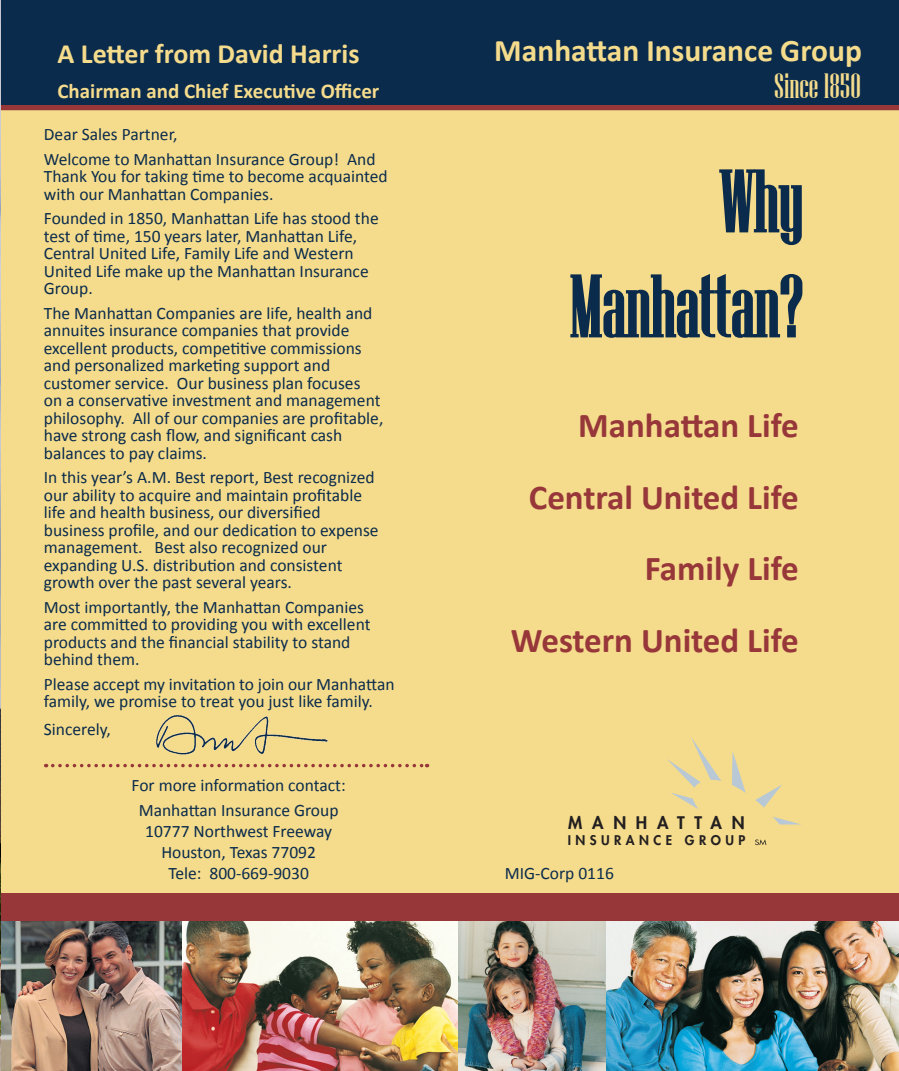
<style>
.page{position:relative;width:899px;height:1071px;background:#fff}
.page>*{position:absolute;margin:0;border:0;box-sizing:border-box;transform-origin:0 0}
.t1{font:87.5px "Niagara Solid";color:#0b2b4c}
.t2{font:700 35px "Calibri";color:#97373a}
.t3{font:35px "Niagara Solid";color:#f5dc8c}
.t4{font:700 31.5px "Calibri";color:#f5dc8c}
.t5{font:700 28px "Calibri";color:#f5dc8c}
.t6{font:700 21px "Calibri";color:#f5dc8c}
.t7{font:17.5px/17.5px "Calibri";color:#0b2b4c}
.t8{font:800 16.97px "Futura";letter-spacing:.58em;color:#231f20}
.t9{font:800 12.95px "Futura";letter-spacing:.345em;color:#231f20}
</style>
<div class="page">
<div style="left:0;top:98px;width:899px;height:973px;background:#f5dc8c"></div>
<div style="left:0;top:893px;width:899px;height:28px;background:#97373a"></div>
<div style="left:1px;top:0;width:898px;height:110px;background:#0b2b4c"></div>
<svg style="left:53px;top:764px;width:375px;height:3px"></svg>
<svg style="left:755px;top:839px;width:11px;height:6px"></svg>
<svg style="left:667px;top:737px;width:54px;height:73px"></svg>
<svg style="left:732px;top:751px;width:14px;height:42px"></svg>
<svg style="left:755px;top:785px;width:27px;height:23px"></svg>
<svg style="left:773px;top:817px;width:28px;height:8px"></svg>
<img style="left:1px;top:921px;width:898px;height:150px">
<svg style="left:719px;top:169px;width:83px;height:77px"></svg>
<svg style="left:570px;top:274px;width:233px;height:64px"></svg>
<img style="left:156px;top:715px;width:172px;height:40px">
<img style="left:0;top:0;width:1px;height:1071px">
<p class="t5" style="left:58px;top:36px;width:304px">A Letter from David Harris</p>
<p class="t6" style="left:58px;top:77px;width:323px">Chairman and Chief Executive Officer</p>
<p class="t7" style="left:44px;top:126px;width:135px">Dear Sales Partner,</p>
<p class="t7" style="left:44px;top:150px;width:345px">Welcome to Manhattan Insurance Group! And<br>Thank You for taking time to become acquainted with our Manhattan Companies.</p>
<p class="t7" style="left:44px;top:210px;width:336px">Founded in 1850, Manhattan Life has stood the test of time, 150 years later, Manhattan Life, Central United Life, Family Life and Western United Life make up the Manhattan Insurance Group.</p>
<p class="t7" style="left:44px;top:304px;width:341px">The Manhattan Companies are life, health and annuites insurance companies that provide excellent products, competitive commissions and personalized marketing support and customer service. Our business plan focuses<br>on a conservative investment and management philosophy. All of our companies are profitable, have strong cash flow, and significant cash balances to pay claims.</p>
<p class="t7" style="left:44px;top:469px;width:336px">In this year’s A.M. Best report, Best recognized our ability to acquire and maintain profitable life and health business, our diversified business profile, and our dedication to expense management. Best also recognized our expanding U.S. distribution and consistent growth over the past several years.</p>
<p class="t7" style="left:44px;top:598px;width:328px">Most importantly, the Manhattan Companies are committed to providing you with excellent products and the financial stability to stand behind them.</p>
<p class="t7" style="left:44px;top:675px;width:352px">Please accept my invitation to join our Manhattan family, we promise to treat you just like family.</p>
<p class="t7" style="left:44px;top:721px;width:69px">Sincerely,</p>
<p class="t4" style="left:494px;top:31px;width:369px">Manhattan Insurance Group</p>
<p class="t3" style="left:774px;top:67px;width:88px">Since 1850</p>
<p class="t1" style="left:720px;top:155px;width:85px">Why</p>
<p class="t1" style="left:570px;top:260px;width:235px">Manhattan?</p>
<p class="t2" style="left:578px;top:403px;width:222px">Manhattan Life</p>
<p class="t2" style="left:529px;top:475px;width:271px">Central United Life</p>
<p class="t2" style="left:645px;top:546px;width:155px">Family Life</p>
<p class="t2" style="left:511px;top:618px;width:289px">Western United Life</p>
<p class="t7" style="left:132px;top:777px;width:216px">For more information contact:</p>
<p class="t7" style="left:139px;top:801px;width:201px">Manhattan Insurance Group</p>
<p class="t7" style="left:145px;top:822px;width:188px">10777 Northwest Freeway</p>
<p class="t7" style="left:161px;top:843px;width:156px">Houston, Texas 77092</p>
<p class="t7" style="left:168px;top:864px;width:142px">Tele: 800-669-9030</p>
<p class="t7" style="left:505px;top:864px;width:111px">MIG-Corp 0116</p>
<p class="t8" style="left:568px;top:811px;width:178px">MANHATTAN</p>
<p class="t9" style="left:568px;top:832px;width:179px">INSURANCE GROUP</p>
</div>
